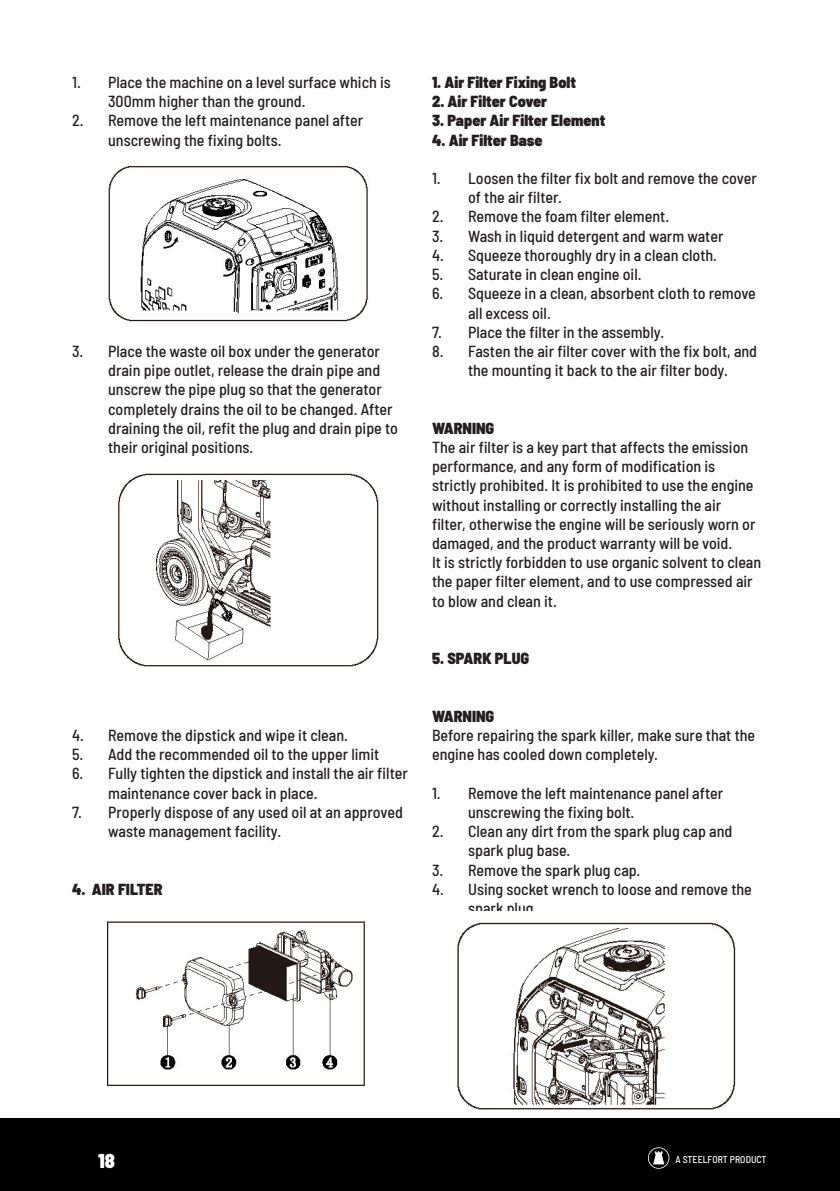
<style>
.page{position:relative;width:840px;height:1191px;background:#fff}
.page>*{position:absolute;margin:0;border:0;box-sizing:border-box;transform-origin:0 0}
.t1{font:900 semi-condensed 20px "Barlow";color:#fff}
.t2{font:500 semi-condensed 16px/19.2px "Barlow";color:#231f20}
.t3{font:900 semi-condensed 16px "Barlow";color:#231f20}
.t4{font:500 semi-condensed 9.8px "Barlow";color:#fff}
</style>
<div class="page">
<div style="left:0;top:1119px;width:839px;height:72px;background:#000"></div>
<svg style="left:648px;top:1147px;width:21px;height:21px"></svg>
<img style="left:108px;top:166px;width:260px;height:156px">
<img style="left:118px;top:473px;width:261px;height:194px">
<img style="left:107px;top:921px;width:258px;height:165px">
<img style="left:457px;top:922px;width:279px;height:188px">
<p class="t2" style="left:108px;top:71px;width:284px;text-indent:-36px">1. Place the machine on a level surface which is<br>300mm higher than the ground.</p>
<p class="t2" style="left:108px;top:110px;width:256px;text-indent:-36px">2. Remove the left maintenance panel after unscrewing the fixing bolts.</p>
<p class="t2" style="left:108px;top:340px;width:291px;text-indent:-36px">3. Place the waste oil box under the generator drain pipe outlet, release the drain pipe and unscrew the pipe plug so that the generator completely drains the oil to be changed. After draining the oil, refit the plug and drain pipe to their original positions.</p>
<p class="t2" style="left:72px;top:724px;width:277px">4. Remove the dipstick and wipe it clean.</p>
<p class="t2" style="left:72px;top:743px;width:308px">5. Add the recommended oil to the upper limit</p>
<p class="t2" style="left:108px;top:763px;width:301px;text-indent:-36px">6. Fully tighten the dipstick and install the air filter maintenance cover back in place.</p>
<p class="t2" style="left:108px;top:801px;width:296px;text-indent:-36px">7. Properly dispose of any used oil at an approved waste management facility.</p>
<p class="t3" style="left:72px;top:877px;width:92px">4. AIR FILTER</p>
<p class="t3" style="left:432px;top:71px;width:145px">1. Air Filter Fixing Bolt</p>
<p class="t3" style="left:432px;top:90px;width:117px">2. Air Filter Cover</p>
<p class="t3" style="left:432px;top:109px;width:175px">3. Paper Air Filter Element</p>
<p class="t3" style="left:432px;top:128px;width:112px">4. Air Filter Base</p>
<p class="t2" style="left:468px;top:167px;width:290px;text-indent:-36px">1. Loosen the filter fix bolt and remove the cover of the air filter.</p>
<p class="t2" style="left:432px;top:206px;width:238px">2. Remove the foam filter element.</p>
<p class="t2" style="left:432px;top:225px;width:293px">3. Wash in liquid detergent and warm water</p>
<p class="t2" style="left:432px;top:244px;width:286px">4. Squeeze thoroughly dry in a clean cloth.</p>
<p class="t2" style="left:432px;top:263px;width:211px">5. Saturate in clean engine oil.</p>
<p class="t2" style="left:468px;top:283px;width:289px;text-indent:-36px">6. Squeeze in a clean, absorbent cloth to remove all excess oil.</p>
<p class="t2" style="left:432px;top:321px;width:233px">7. Place the filter in the assembly.</p>
<p class="t2" style="left:432px;top:340px;width:326px;text-align:center">8. Fasten the air filter cover with the fix bolt, and the mounting it back to the air filter body.</p>
<p class="t3" style="left:432px;top:416px;width:64px">WARNING</p>
<p class="t2" style="left:432px;top:436px;width:325px">The air filter is a key part that affects the emission performance, and any form of modification is strictly prohibited. It is prohibited to use the engine without installing or correctly installing the air filter, otherwise the engine will be seriously worn or damaged, and the product warranty will be void.</p>
<p class="t2" style="left:432px;top:551px;width:330px">It is strictly forbidden to use organic solvent to clean the paper filter element, and to use compressed air to blow and clean it.</p>
<p class="t3" style="left:432px;top:647px;width:99px">5. SPARK PLUG</p>
<p class="t3" style="left:432px;top:704px;width:64px">WARNING</p>
<p class="t2" style="left:432px;top:724px;width:324px">Before repairing the spark killer, make sure that the engine has cooled down completely.</p>
<p class="t2" style="left:468px;top:782px;width:256px;text-indent:-36px">1. Remove the left maintenance panel after unscrewing the fixing bolt.</p>
<p class="t2" style="left:468px;top:820px;width:266px;text-indent:-36px">2. Clean any dirt from the spark plug cap and spark plug base.</p>
<p class="t2" style="left:432px;top:859px;width:210px">3. Remove the spark plug cap.</p>
<p class="t2" style="left:468px;top:878px;width:285px;text-indent:-36px">4. Using socket wrench to loose and remove the spark plug.</p>
<p class="t1" style="left:98px;top:1145px;width:18px">18</p>
<p class="t4" style="left:675px;top:1152px;width:92px">A STEELFORT PRODUCT</p>
</div>
